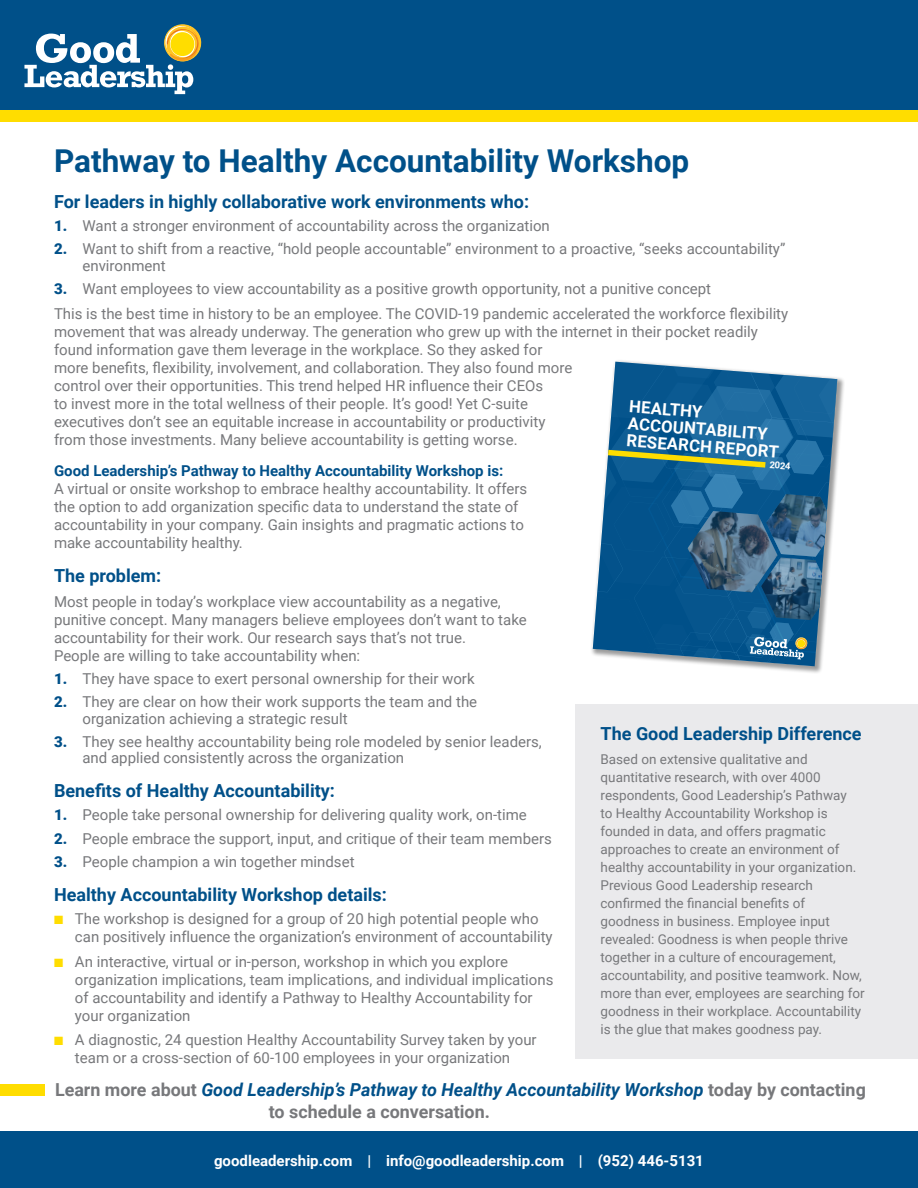
<style>
.page{position:relative;width:918px;height:1188px;background:#fff}
.page>*{position:absolute;margin:0;border:0;box-sizing:border-box;transform-origin:0 0}
.t1{font:700 31.5px "Roboto";color:#005089}
.t2{font:700 18px "Roboto";color:#005089}
.t3{font:700 17.85px/21.5px "Roboto";color:#77787b}
.t4{font:700 16.8px/17.2px "Roboto";color:#fff}
.t5{font:15px/18px "Roboto";color:#77787b}
.t6{font:700 15px "Roboto";color:#005089}
.t7{font:700 15px "Roboto";color:#fff}
.t8{font:13.5px/18px "Roboto";color:#77787b}
.t9{font:700 9.45px "Roboto";color:#fff}
.s1{font-weight:900;color:#005089}
.s2{color:#fd0}
.s3{font-style:italic;color:#005089}
</style>
<div class="page">
<div style="left:576px;top:704px;width:342px;height:355px;background:#eaeaec"></div>
<div style="left:0;top:0;width:918px;height:111px;background:#005089"></div>
<div style="left:0;top:110px;width:918px;height:12px;background:#fd0"></div>
<div style="left:0;top:1132px;width:918px;height:56px;background:#005089"></div>
<svg style="left:24px;top:24px;width:178px;height:70px"></svg>
<div style="left:0;top:1084px;width:44px;height:11px;background:#fd0"></div>
<div style="left:590px;top:359px;width:255px;height:316px;background:#000;opacity:.39"></div>
<svg style="left:590px;top:359px;width:250px;height:311px"></svg>
<svg style="left:593px;top:362px;width:244px;height:304px;background:#37739b"></svg>
<h1 class="t1" style="left:54px;top:139px;width:637px">Pathway to Healthy Accountability Workshop</h1>
<p class="t2" style="left:54px;top:189px;width:477px">For leaders in highly collaborative work environments who:</p>
<p class="t5" style="left:54px;top:216px;width:497px"><span class="s1">1.</span> Want a stronger environment of accountability across the organization</p>
<p class="t5" style="left:82px;top:240px;width:704px;line-height:16.5px;text-indent:-28px"><span class="s1">2.</span> Want to shift from a reactive, “hold people accountable” environment to a proactive, “seeks accountability” environment</p>
<p class="t5" style="left:54px;top:276px;width:736px;line-height:24.8px"><span class="s1">3.</span> Want employees to view accountability as a positive growth opportunity, not a punitive concept<br>This is the best time in history to be an employee. The COVID-19 pandemic accelerated the workforce flexibility</p>
<p class="t5" style="left:54px;top:322px;width:705px">movement that was already underway. The generation who grew up with the internet in their pocket readily found information gave them leverage in the workplace. So they asked for<br>more benefits, flexibility, involvement, and collaboration. They also found more<br>control over their opportunities. This trend helped HR influence their CEOs<br>to invest more in the total wellness of their people. It’s good! Yet C-suite<br>executives don’t see an equitable increase in accountability or productivity<br>from those investments. Many believe accountability is getting worse.</p>
<p class="t6" style="left:54px;top:460px;width:451px">Good Leadership’s Pathway to Healthy Accountability Workshop is:</p>
<p class="t5" style="left:54px;top:479px;width:475px">A virtual or onsite workshop to embrace healthy accountability. It offers the option to add organization specific data to understand the state of accountability in your company. Gain insights and pragmatic actions to make accountability healthy.</p>
<p class="t2" style="left:54px;top:563px;width:109px">The problem:</p>
<p class="t5" style="left:54px;top:592px;width:474px">Most people in today’s workplace view accountability as a negative, punitive concept. Many managers believe employees don’t want to take accountability for their work. Our research says that’s not true.<br>People are willing to take accountability when:</p>
<p class="t5" style="left:54px;top:669px;width:422px"><span class="s1">1.</span> They have space to exert personal ownership for their work</p>
<p class="t5" style="left:82px;top:693px;width:396px;line-height:16.5px;text-indent:-28px"><span class="s1">2.</span> They are clear on how their work supports the team and the organization achieving a strategic result</p>
<p class="t5" style="left:82px;top:733px;width:461px;line-height:16.5px;text-indent:-28px"><span class="s1">3.</span> They see healthy accountability being role modeled by senior leaders, and applied consistently across the organization</p>
<p class="t2" style="left:54px;top:778px;width:283px">Benefits of Healthy Accountability:</p>
<p class="t5" style="left:54px;top:806px;width:474px"><span class="s1">1.</span> People take personal ownership for delivering quality work, on-time</p>
<p class="t5" style="left:54px;top:829px;width:499px"><span class="s1">2.</span> People embrace the support, input, and critique of their team members</p>
<p class="t5" style="left:54px;top:852px;width:302px"><span class="s1">3.</span> People champion a win together mindset</p>
<p class="t2" style="left:54px;top:882px;width:334px">Healthy Accountability Workshop details:</p>
<p class="t5" style="left:75px;top:909px;width:479px;text-indent:-21px"><span class="s2">■</span> The workshop is designed for a group of 20 high potential people who can positively influence the organization’s environment of accountability</p>
<p class="t5" style="left:75px;top:952px;width:480px;text-indent:-21px"><span class="s2">■</span> An interactive, virtual or in-person, workshop in which you explore organization implications, team implications, and individual implications of accountability and identify a Pathway to Healthy Accountability for your organization</p>
<p class="t5" style="left:54px;top:1031px;width:484px;text-align:center"><span class="s2">■</span> A diagnostic, 24 question Healthy Accountability Survey taken by your team or a cross-section of 60-100 employees in your organization</p>
<p class="t4" style="left:630px;top:397px;width:154px;rotate:4deg">HEALTHY<br>ACCOUNTABILITY<br>RESEARCH REPORT</p>
<p class="t9" style="left:770px;top:458px;width:23px;rotate:5deg">2024</p>
<p class="t2" style="left:601px;top:721px;width:263px">The Good Leadership Difference</p>
<p class="t8" style="left:601px;top:750px;width:266px">Based on extensive qualitative and quantitative research, with over 4000 respondents, Good Leadership’s Pathway<br>to Healthy Accountability Workshop is founded in data, and offers pragmatic approaches to create an environment of healthy accountability in your organization.<br>Previous Good Leadership research confirmed the financial benefits of goodness in business. Employee input revealed: Goodness is when people thrive together in a culture of encouragement, accountability, and positive teamwork. Now, more than ever, employees are searching for goodness in their workplace. Accountability is the glue that makes goodness pay.</p>
<p class="t3" style="left:269px;top:1078px;width:599px;text-indent:-214px">Learn more about <span class="s3">Good Leadership’s Pathway to Healthy Accountability Workshop</span> today by contacting to schedule a conversation.</p>
<p class="t7" style="left:214px;top:1150px;width:491px">goodleadership.com | info@goodleadership.com | (952) 446-5131</p>
</div>
